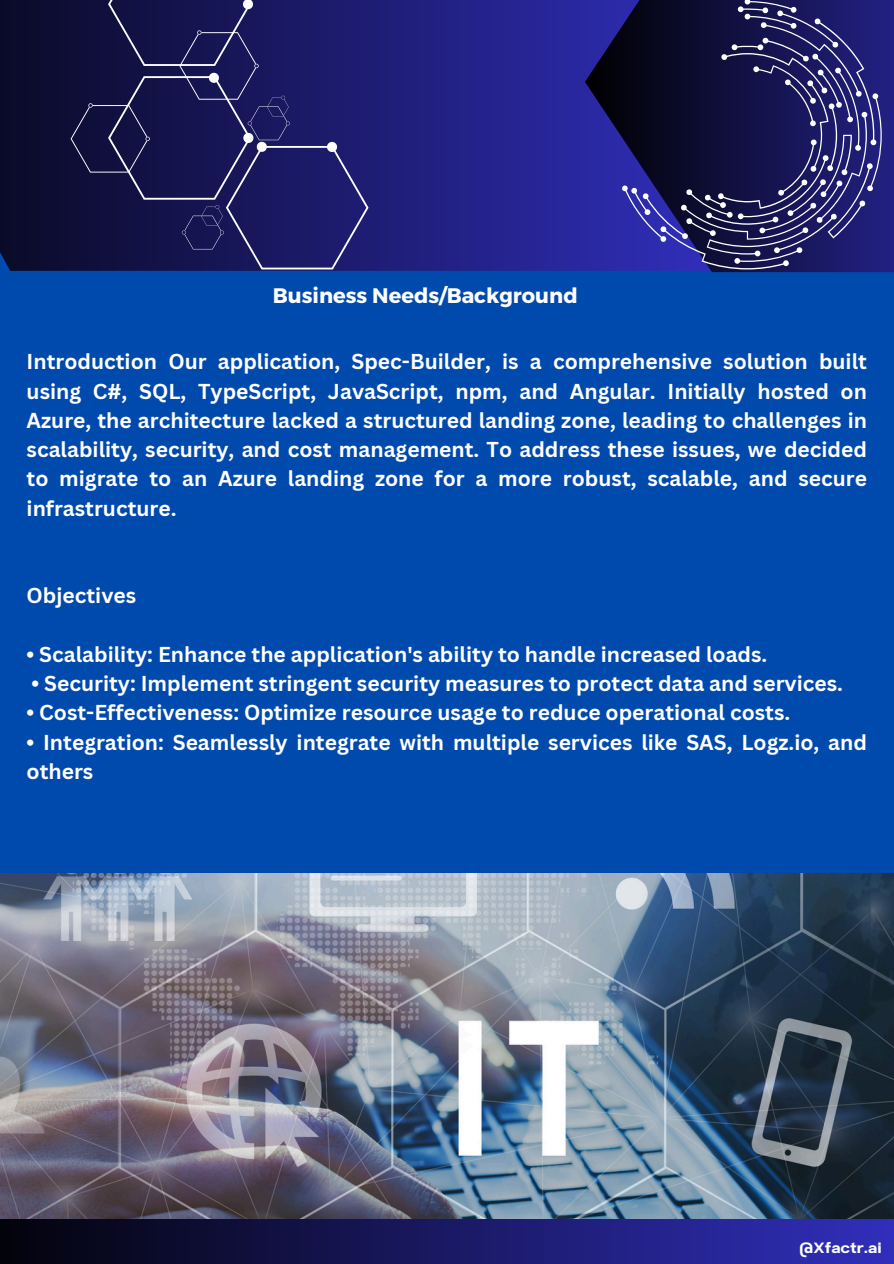
<style>
.page{position:relative;width:894px;height:1264px;background:#fff}
.page>*{position:absolute;margin:0;border:0;box-sizing:border-box;transform-origin:0 0}
.t1{font:700 21px/29.2px "Canva Sans";color:#fff;text-align:justify}
.t2{font:700 21px "Montserrat";color:#fff}
.t3{font:17.85px "Breul Grotesk A";color:#fff}
</style>
<div class="page">
<div style="left:0;top:0;width:893px;height:1263px;background:#004aad"></div>
<div style="left:0;top:1217px;width:893px;height:46px;background:linear-gradient(to right,#03030b,#302ebb)"></div>
<img style="left:0;top:873px;width:893px;height:345px">
<svg style="left:0;top:0;width:584px;height:271px;background:#1d1c73"></svg>
<svg style="left:71px;top:0;width:297px;height:269px;background:#1e1d5b"></svg>
<svg style="left:584px;top:0;width:309px;height:272px;background:#222184"></svg>
<svg style="left:621px;top:0;width:260px;height:269px;background:#27265f"></svg>
<p class="t2" style="left:273px;top:282px;width:306px">Business Needs/Background</p>
<h1 class="t1" style="left:27px;top:346px;width:841px">Introduction Our application, Spec-Builder, is a comprehensive solution built using C#, SQL, TypeScript, JavaScript, npm, and Angular. Initially hosted on Azure, the architecture lacked a structured landing zone, leading to challenges in scalability, security, and cost management. To address these issues, we decided to migrate to an Azure landing zone for a more robust, scalable, and secure infrastructure.</h1>
<h1 class="t1" style="left:27px;top:580px;width:111px">Objectives</h1>
<h1 class="t1" style="left:27px;top:639px;width:742px">• Scalability: Enhance the application's ability to handle increased loads.</h1>
<h1 class="t1" style="left:32px;top:668px;width:812px">• Security: Implement stringent security measures to protect data and services.</h1>
<h1 class="t1" style="left:27px;top:697px;width:765px">• Cost-Effectiveness: Optimize resource usage to reduce operational costs.</h1>
<h1 class="t1" style="left:27px;top:727px;width:841px">• Integration: Seamlessly integrate with multiple services like SAS, Logz.io, and others</h1>
<p class="t3" style="left:799px;top:1232px;width:84px">@Xfactr.ai</p>
</div>
